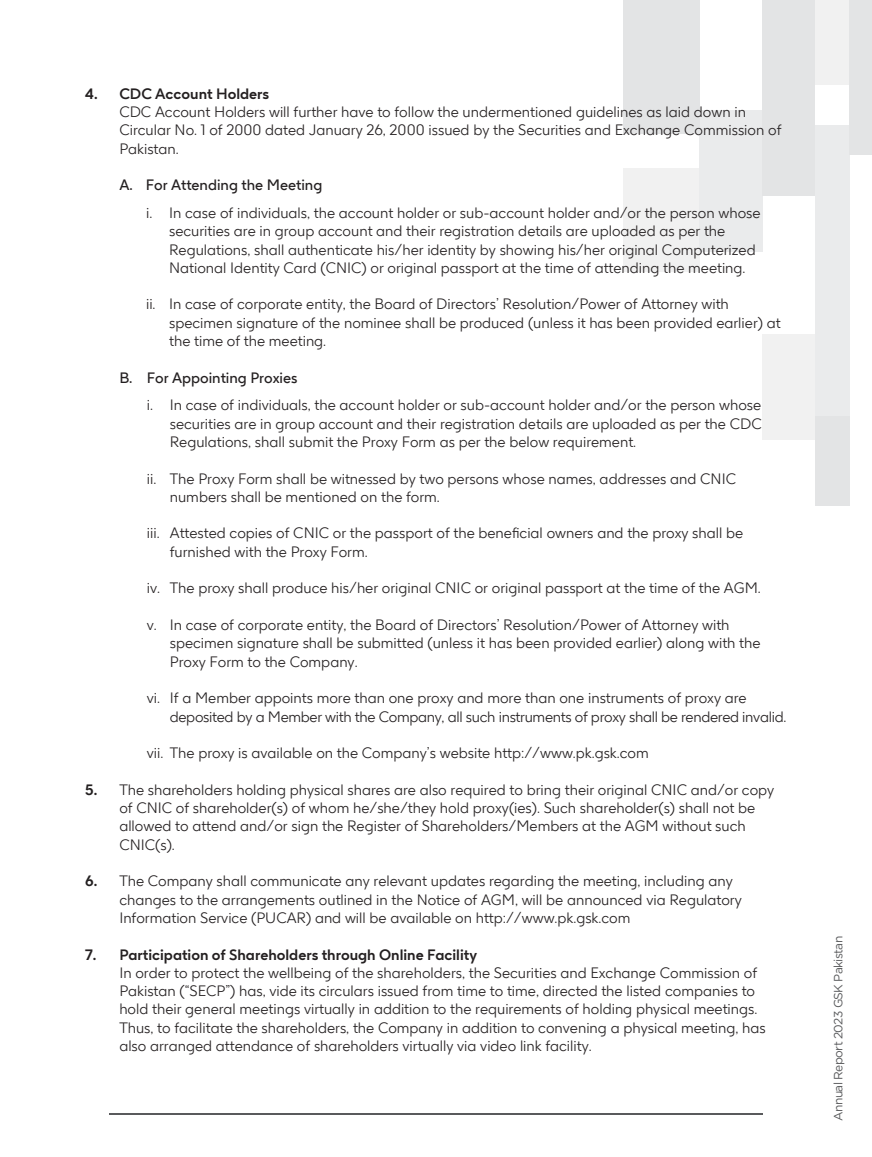
<style>
.page{position:relative;width:872px;height:1157px;background:#fff}
.page>*{position:absolute;margin:0;border:0;box-sizing:border-box;transform-origin:0 0}
.t1{font:300 15px/18.3px "GSK Precision";color:#231f20}
.t2{font:300 15px/18.3px "GSK Precision";letter-spacing:-.02em;color:#231f20}
.t3{font:700 15px "GSK Precision";color:#231f20}
.t4{font:15px "GSK Precision";color:#231f20}
.t5{font:12px "Gotham";letter-spacing:-.05em;color:#595a5c}
.s1{font-weight:700}
</style>
<div class="page">
<div style="left:623px;top:168px;width:76px;height:103px;background:#ebebec"></div>
<div style="left:699px;top:110px;width:63px;height:141px;background:#eaebec"></div>
<div style="left:815px;top:0;width:34px;height:84px;background:#ebebec"></div>
<div style="left:815px;top:125px;width:34px;height:291px;background:#eaebec"></div>
<div style="left:623px;top:0;width:76px;height:134px;background:#e3e4e5"></div>
<div style="left:762px;top:0;width:53px;height:196px;background:#e3e4e5"></div>
<div style="left:815px;top:416px;width:34px;height:89px;background:#e3e4e5"></div>
<div style="left:849px;top:0;width:22px;height:154px;background:#e3e4e5"></div>
<div style="left:762px;top:334px;width:53px;height:106px;background:#ebebec"></div>
<hr style="left:109px;top:1113px;width:654px;height:2px;background:#595a5c">
<p class="t3" style="left:85px;top:82px;width:185px">4. CDC Account Holders</p>
<p class="t1" style="left:119px;top:102px;width:663px">CDC Account Holders will further have to follow the undermentioned guidelines as laid down in<br>Circular No. 1 of 2000 dated January 26, 2000 issued by the Securities and Exchange Commission of<br>Pakistan.</p>
<p class="t4" style="left:119px;top:174px;width:204px">A. For Attending the Meeting</p>
<p class="t1" style="left:169px;top:203px;width:593px;text-indent:-23px">i. In case of individuals, the account holder or sub-account holder and/or the person whose securities are in group account and their registration details are uploaded as per the Regulations, shall authenticate his/her identity by showing his/her original Computerized National Identity Card (CNIC) or original passport at the time of attending the meeting.</p>
<p class="t1" style="left:169px;top:294px;width:613px;text-indent:-23px">ii. In case of corporate entity, the Board of Directors’ Resolution/Power of Attorney with specimen signature of the nominee shall be produced (unless it has been provided earlier) at the time of the meeting.</p>
<p class="t4" style="left:119px;top:366px;width:180px">B. For Appointing Proxies</p>
<p class="t1" style="left:170px;top:395px;width:593px;text-align:justify;text-indent:-23px">i. In case of individuals, the account holder or sub-account holder and/or the person whose securities are in group account and their registration details are uploaded as per the CDC Regulations, shall submit the Proxy Form as per the below requirement.</p>
<p class="t1" style="left:170px;top:468px;width:568px;text-indent:-23px">ii. The Proxy Form shall be witnessed by two persons whose names, addresses and CNIC numbers shall be mentioned on the form.</p>
<p class="t1" style="left:170px;top:523px;width:575px;text-indent:-23px">iii. Attested copies of CNIC or the passport of the beneficial owners and the proxy shall be furnished with the Proxy Form.</p>
<p class="t1" style="left:147px;top:578px;width:615px">iv. The proxy shall produce his/her original CNIC or original passport at the time of the AGM.</p>
<p class="t1" style="left:170px;top:615px;width:592px;text-indent:-23px">v. In case of corporate entity, the Board of Directors’ Resolution/Power of Attorney with specimen signature shall be submitted (unless it has been provided earlier) along with the<br>Proxy Form to the Company.</p>
<p class="t2" style="left:170px;top:688px;width:618px;text-indent:-23px">vi. If a Member appoints more than one proxy and more than one instruments of proxy are deposited by a Member with the Company, all such instruments of proxy shall be rendered invalid.</p>
<p class="t1" style="left:147px;top:743px;width:503px">vii. The proxy is available on the Company’s website http://www.pk.gsk.com</p>
<p class="t1" style="left:119px;top:779px;width:656px;text-indent:-34px"><span class="s1">5.</span> The shareholders holding physical shares are also required to bring their original CNIC and/or copy of CNIC of shareholder(s) of whom he/she/they hold proxy(ies). Such shareholder(s) shall not be allowed to attend and/or sign the Register of Shareholders/Members at the AGM without such CNIC(s).</p>
<p class="t1" style="left:119px;top:871px;width:624px;text-indent:-34px"><span class="s1">6.</span> The Company shall communicate any relevant updates regarding the meeting, including any changes to the arrangements outlined in the Notice of AGM, will be announced via Regulatory<br>Information Service (PUCAR) and will be available on http://www.pk.gsk.com</p>
<p class="t3" style="left:85px;top:942px;width:393px">7. Participation of Shareholders through Online Facility</p>
<p class="t1" style="left:119px;top:962px;width:648px">In order to protect the wellbeing of the shareholders, the Securities and Exchange Commission of Pakistan (“SECP”) has, vide its circulars issued from time to time, directed the listed companies to hold their general meetings virtually in addition to the requirements of holding physical meetings.<br>Thus, to facilitate the shareholders, the Company in addition to convening a physical meeting, has also arranged attendance of shareholders virtually via video link facility.</p>
<p class="t5" style="left:830px;top:1120px;width:187px;rotate:-90deg">Annual Report 2023 GSK Pakistan</p>
</div>
